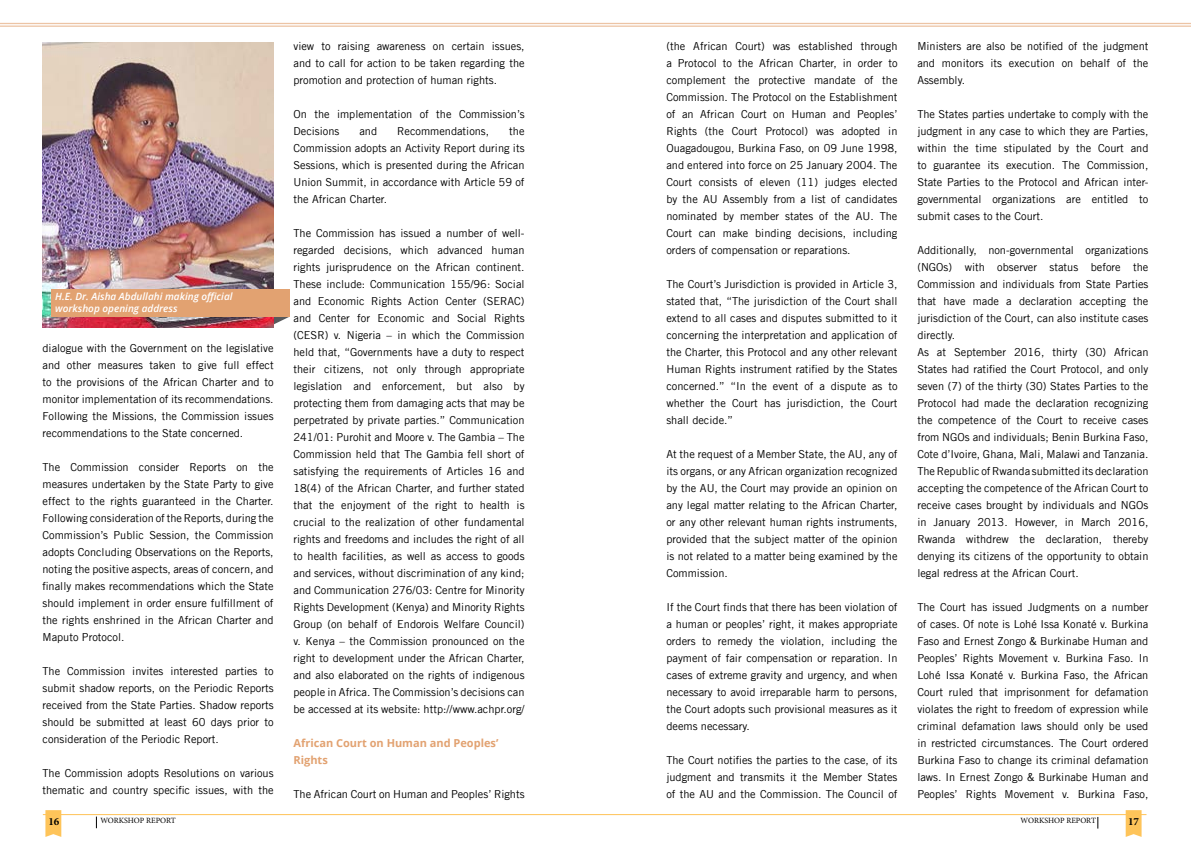
<style>
.page{position:relative;width:1191px;height:842px;background:#fff}
.page>*{position:absolute;margin:0;border:0;box-sizing:border-box;transform-origin:0 0}
.t1{font:11px/17px "Trade Gothic LT";color:#000;text-align:justify}
.t2{font:700 11px/17px "Open Sans";color:#e2a271}
.t3{font:700 11px "Minion Pro";color:#000}
.t4{font:italic 600 10px/12px "Open Sans";color:#fff}
.t5{font:8px "Minion Pro";letter-spacing:-.01em;color:#000}
</style>
<div class="page">
<hr style="left:0;top:23px;width:1191px;height:1px;background:#e2a271">
<hr style="left:0;top:26px;width:1191px;height:1px;background:#e2a271">
<hr style="left:43px;top:814px;width:1103px;height:1px;background:#fec45a">
<svg style="left:45px;top:810px;width:16px;height:27px"></svg>
<svg style="left:1125px;top:810px;width:16px;height:27px"></svg>
<svg style="left:96px;top:816px;width:1px;height:12px"></svg>
<svg style="left:274px;top:317px;width:15px;height:7px"></svg>
<img style="left:43px;top:43px;width:231px;height:284px">
<div style="left:51px;top:290px;width:238px;height:27px;background:#e2a271"></div>
<p class="t4" style="left:55px;top:291px;width:179px">H.E. Dr. Aisha Abdullahi making official workshop opening address</p>
<p class="t1" style="left:43px;top:340px;width:233px">dialogue with the Government on the legislative and other measures taken to give full effect to the provisions of the African Charter and to monitor implementation of its recommendations.<br>Following the Missions, the Commission issues recommendations to the State concerned.</p>
<p class="t1" style="left:43px;top:459px;width:233px">The Commission consider Reports on the measures undertaken by the State Party to give effect to the rights guaranteed in the Charter.<br>Following consideration of the Reports, during the Commission’s Public Session, the Commission adopts Concluding Observations on the Reports, noting the positive aspects, areas of concern, and finally makes recommendations which the State should implement in order ensure fulfillment of the rights enshrined in the African Charter and Maputo Protocol.</p>
<p class="t1" style="left:43px;top:663px;width:233px">The Commission invites interested parties to submit shadow reports, on the Periodic Reports received from the State Parties. Shadow reports should be submitted at least 60 days prior to consideration of the Periodic Report.</p>
<p class="t1" style="left:43px;top:765px;width:233px">The Commission adopts Resolutions on various thematic and country specific issues, with the</p>
<p class="t1" style="left:293px;top:38px;width:233px">view to raising awareness on certain issues, and to call for action to be taken regarding the promotion and protection of human rights.</p>
<p class="t1" style="left:293px;top:106px;width:233px">On the implementation of the Commission’s<br>Decisions</p>
<p class="t1" style="left:359px;top:123px;width:19px">and</p>
<p class="t1" style="left:397px;top:123px;width:93px">Recommendations,</p>
<p class="t1" style="left:293px;top:123px;width:233px;text-indent:216px">the Commission adopts an Activity Report during its Sessions, which is presented during the African Union Summit, in accordance with Article 59 of the African Charter.</p>
<p class="t1" style="left:293px;top:225px;width:233px">The Commission has issued a number of well&shy;regarded decisions, which advanced human rights jurisprudence on the African continent.<br>These include: Communication 155/96: Social and Economic Rights Action Center (SERAC) and Center for Economic and Social Rights (CESR) v. Nigeria – in which the Commission held that, “Governments have a duty to respect their citizens, not only through appropriate legislation and enforcement, but also by protecting them from damaging acts that may be perpetrated by private parties.” Communication 241/01: Purohit and Moore v. The Gambia – The Commission held that The Gambia fell short of satisfying the requirements of Articles 16 and 18(4) of the African Charter, and further stated that the enjoyment of the right to health is crucial to the realization of other fundamental rights and freedoms and includes the right of all to health facilities, as well as access to goods and services, without discrimination of any kind; and Communication 276/03: Centre for Minority Rights Development (Kenya) and Minority Rights Group (on behalf of Endorois Welfare Council) v. Kenya – the Commission pronounced on the right to development under the African Charter, and also elaborated on the rights of indigenous people in Africa. The Commission’s decisions can be accessed at its website: http://www.achpr.org/</p>
<p class="t2" style="left:293px;top:734px;width:206px">African Court on Human and Peoples’<br>Rights</p>
<p class="t1" style="left:293px;top:786px;width:233px">The African Court on Human and Peoples’ Rights</p>
<p class="t1" style="left:666px;top:38px;width:233px">(the African Court) was established through a Protocol to the African Charter, in order to complement the protective mandate of the Commission. The Protocol on the Establishment of an African Court on Human and Peoples’ Rights (the Court Protocol) was adopted in Ouagadougou, Burkina Faso, on 09 June 1998, and entered into force on 25 January 2004. The Court consists of eleven (11) judges elected by the AU Assembly from a list of candidates nominated by member states of the AU. The Court can make binding decisions, including orders of compensation or reparations.</p>
<p class="t1" style="left:666px;top:276px;width:233px">The Court’s Jurisdiction is provided in Article 3, stated that, “The jurisdiction of the Court shall extend to all cases and disputes submitted to it concerning the interpretation and application of the Charter, this Protocol and any other relevant Human Rights instrument ratified by the States concerned.” “In the event of a dispute as to whether the Court has jurisdiction, the Court shall decide.”</p>
<p class="t1" style="left:666px;top:446px;width:233px">At the request of a Member State, the AU, any of its organs, or any African organization recognized by the AU, the Court may provide an opinion on any legal matter relating to the African Charter, or any other relevant human rights instruments, provided that the subject matter of the opinion is not related to a matter being examined by the Commission.</p>
<p class="t1" style="left:666px;top:599px;width:233px">If the Court finds that there has been violation of a human or peoples’ right, it makes appropriate orders to remedy the violation, including the payment of fair compensation or reparation. In cases of extreme gravity and urgency, and when necessary to avoid irreparable harm to persons, the Court adopts such provisional measures as it deems necessary.</p>
<p class="t1" style="left:666px;top:752px;width:233px">The Court notifies the parties to the case, of its judgment and transmits it the Member States of the AU and the Commission. The Council of</p>
<p class="t1" style="left:917px;top:38px;width:233px">Ministers are also be notified of the judgment and monitors its execution on behalf of the Assembly.</p>
<p class="t1" style="left:917px;top:106px;width:233px">The States parties undertake to comply with the judgment in any case to which they are Parties, within the time stipulated by the Court and to guarantee its execution. The Commission, State Parties to the Protocol and African inter&shy;governmental organizations are entitled to submit cases to the Court.</p>
<p class="t1" style="left:917px;top:242px;width:233px;text-align:left">Additionally, non-governmental organizations (NGOs) with observer status before the Commission and individuals from State Parties that have made a declaration accepting the jurisdiction of the Court, can also institute cases directly.<br>As at September 2016, thirty (30) African States had ratified the Court Protocol, and only seven (7) of the thirty (30) States Parties to the Protocol had made the declaration recognizing the competence of the Court to receive cases from NGOs and individuals; Benin Burkina Faso, Cote d’Ivoire, Ghana, Mali, Malawi and Tanzania.<br>The Republic of Rwanda submitted its declaration accepting the competence of the African Court to receive cases brought by individuals and NGOs in January 2013. However, in March 2016, Rwanda withdrew the declaration, thereby denying its citizens of the opportunity to obtain legal redress at the African Court.</p>
<p class="t1" style="left:917px;top:599px;width:233px">The Court has issued Judgments on a number of cases. Of note is Lohé Issa Konaté v. Burkina Faso and Ernest Zongo &amp; Burkinabe Human and Peoples’ Rights Movement v. Burkina Faso. In Lohé Issa Konaté v. Burkina Faso, the African Court ruled that imprisonment for defamation violates the right to freedom of expression while criminal defamation laws should only be used in restricted circumstances. The Court ordered Burkina Faso to change its criminal defamation laws. In Ernest Zongo &amp; Burkinabe Human and Peoples’ Rights Movement v. Burkina Faso,</p>
<p class="t3" style="left:48px;top:814px;width:12px">16</p>
<p class="t5" style="left:100px;top:815px;width:77px">WORKSHOP REPORT</p>
<p class="t5" style="left:1020px;top:815px;width:77px">WORKSHOP REPORT</p>
<p class="t3" style="left:1128px;top:814px;width:12px">17</p>
</div>
